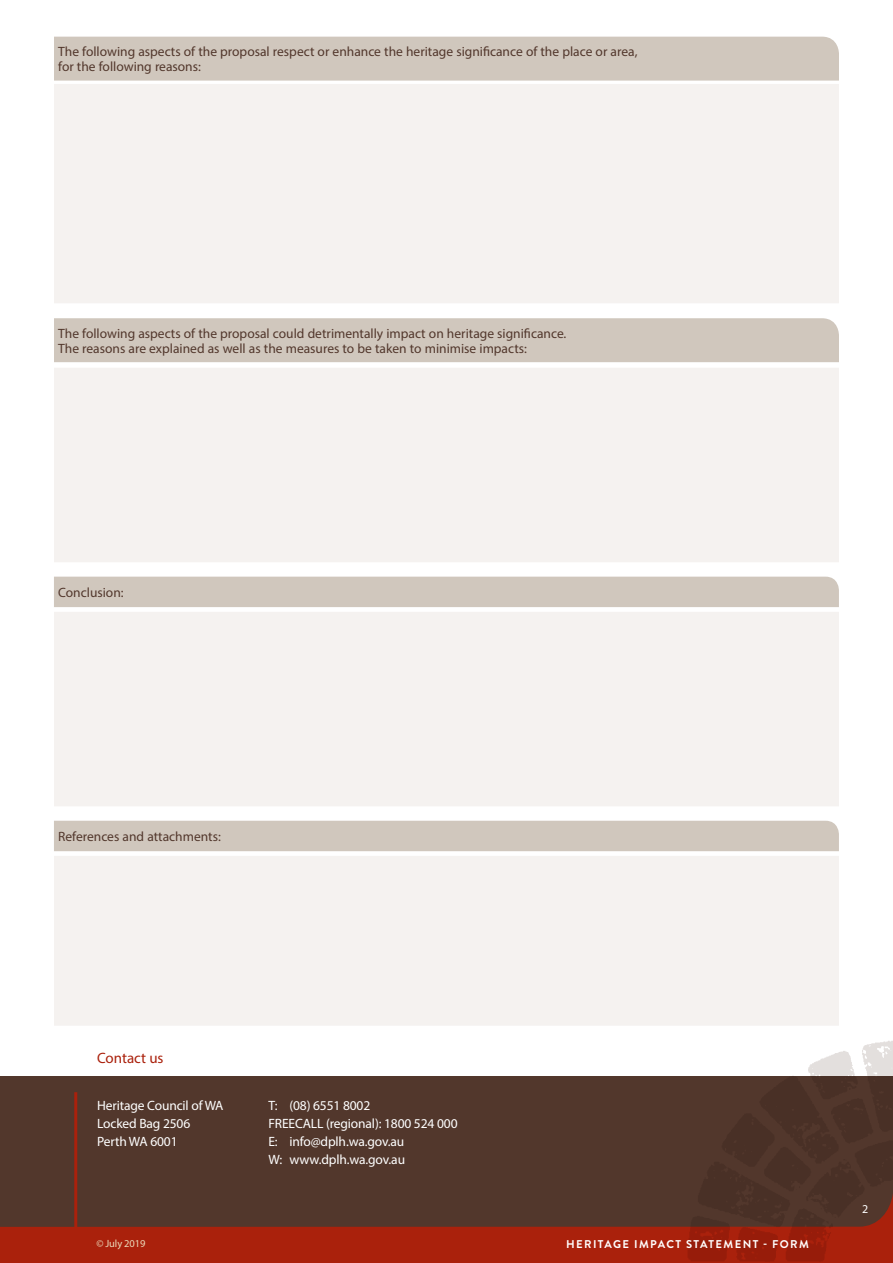
<style>
.page{position:relative;width:893px;height:1263px;background:#fff}
.page>*{position:absolute;margin:0;border:0;box-sizing:border-box;transform-origin:0 0}
.t1{font:15px "Myriad Pro";color:#aa210c}
.t2{font:13.5px/15px "Myriad Pro";color:#52372c}
.t3{font:13.5px/18px "Myriad Pro";letter-spacing:-.01em;color:#fff}
.t4{font:12px "Myriad Pro";color:#fff}
.t5{font:700 11.25px "Brandon Grotesque";letter-spacing:.12em;color:#fff}
.t6{font:10.5px "Myriad Pro";letter-spacing:-.01em;color:#ebd9b9}
</style>
<div class="page">
<div style="left:54px;top:84px;width:785px;height:25px;background:#f5f2f0"></div>
<div style="left:54px;top:104px;width:785px;height:26px;background:#f5f2f0"></div>
<div style="left:54px;top:129px;width:785px;height:26px;background:#f5f2f0"></div>
<div style="left:54px;top:154px;width:785px;height:25px;background:#f5f2f0"></div>
<div style="left:54px;top:179px;width:785px;height:25px;background:#f5f2f0"></div>
<div style="left:54px;top:204px;width:785px;height:25px;background:#f5f2f0"></div>
<div style="left:54px;top:228px;width:785px;height:26px;background:#f5f2f0"></div>
<div style="left:54px;top:253px;width:785px;height:26px;background:#f5f2f0"></div>
<div style="left:54px;top:278px;width:785px;height:25px;background:#f5f2f0"></div>
<div style="left:54px;top:368px;width:785px;height:25px;background:#f5f2f0"></div>
<div style="left:54px;top:388px;width:785px;height:26px;background:#f5f2f0"></div>
<div style="left:54px;top:413px;width:785px;height:25px;background:#f5f2f0"></div>
<div style="left:54px;top:438px;width:785px;height:25px;background:#f5f2f0"></div>
<div style="left:54px;top:462px;width:785px;height:26px;background:#f5f2f0"></div>
<div style="left:54px;top:487px;width:785px;height:26px;background:#f5f2f0"></div>
<div style="left:54px;top:512px;width:785px;height:25px;background:#f5f2f0"></div>
<div style="left:54px;top:537px;width:785px;height:25px;background:#f5f2f0"></div>
<div style="left:54px;top:612px;width:785px;height:25px;background:#f5f2f0"></div>
<div style="left:54px;top:632px;width:785px;height:26px;background:#f5f2f0"></div>
<div style="left:54px;top:657px;width:785px;height:25px;background:#f5f2f0"></div>
<div style="left:54px;top:682px;width:785px;height:25px;background:#f5f2f0"></div>
<div style="left:54px;top:706px;width:785px;height:26px;background:#f5f2f0"></div>
<div style="left:54px;top:731px;width:785px;height:26px;background:#f5f2f0"></div>
<div style="left:54px;top:756px;width:785px;height:26px;background:#f5f2f0"></div>
<div style="left:54px;top:781px;width:785px;height:25px;background:#f5f2f0"></div>
<div style="left:54px;top:856px;width:785px;height:25px;background:#f5f2f0"></div>
<div style="left:54px;top:876px;width:785px;height:26px;background:#f5f2f0"></div>
<div style="left:54px;top:901px;width:785px;height:26px;background:#f5f2f0"></div>
<div style="left:54px;top:926px;width:785px;height:25px;background:#f5f2f0"></div>
<div style="left:54px;top:951px;width:785px;height:25px;background:#f5f2f0"></div>
<div style="left:54px;top:975px;width:785px;height:26px;background:#f5f2f0"></div>
<div style="left:54px;top:1000px;width:785px;height:26px;background:#f5f2f0"></div>
<div style="left:54px;top:37px;width:785px;height:44px;background:#d0c7bd"></div>
<div style="left:54px;top:318px;width:785px;height:44px;background:#d0c7bd"></div>
<div style="left:54px;top:577px;width:785px;height:30px;background:#d0c7bd"></div>
<div style="left:54px;top:821px;width:785px;height:30px;background:#d0c7bd"></div>
<div style="left:0;top:1076px;width:893px;height:187px;background:#52372c"></div>
<hr style="left:74px;top:1092px;width:3px;height:160px;background:#aa210c">
<svg style="left:0;top:1105px;width:676px;height:158px"></svg>
<img style="left:676px;top:1041px;width:217px;height:222px">
<p class="t2" style="left:58px;top:44px;width:581px">The following aspects of the proposal respect or enhance the heritage significance of the place or area, for the following reasons:</p>
<p class="t2" style="left:58px;top:325px;width:510px">The following aspects of the proposal could detrimentally impact on heritage significance.<br>The reasons are explained as well as the measures to be taken to minimise impacts:</p>
<p class="t2" style="left:58px;top:584px;width:67px">Conclusion:</p>
<p class="t2" style="left:58px;top:828px;width:164px">References and attachments:</p>
<p class="t1" style="left:97px;top:1049px;width:68px">Contact us</p>
<p class="t3" style="left:97px;top:1096px;width:128px">Heritage Council of WA<br>Locked Bag 2506<br>Perth WA 6001</p>
<p class="t6" style="left:96px;top:1237px;width:51px">© July 2019</p>
<p class="t3" style="left:268px;top:1096px;width:191px">T: (08) 6551 8002<br>FREECALL (regional): 1800 524 000<br>E: info@dplh.wa.gov.au<br>W: www.dplh.wa.gov.au</p>
<p class="t5" style="left:566px;top:1236px;width:244px">HERITAGE IMPACT STATEMENT - FORM</p>
<p class="t4" style="left:862px;top:1202px;width:8px">2</p>
</div>
